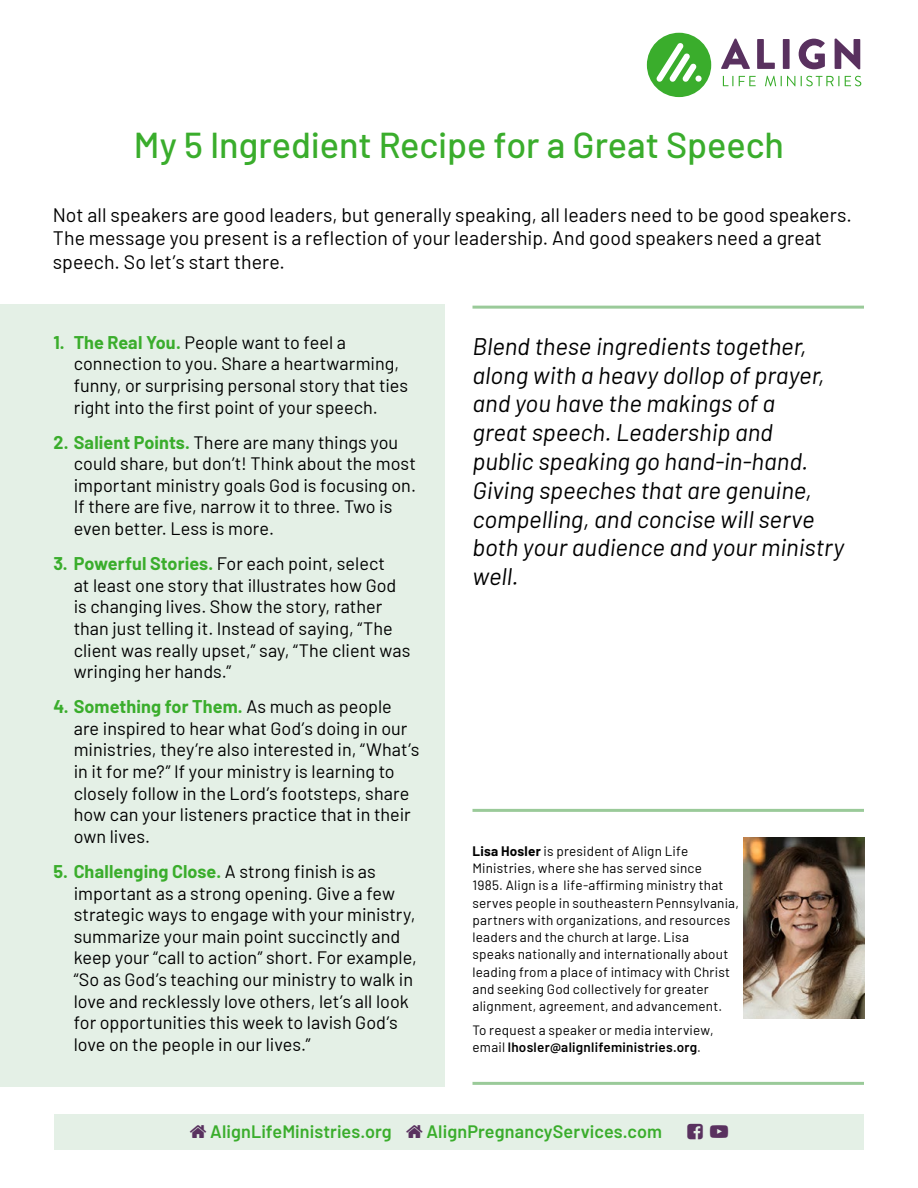
<style>
.page{position:relative;width:918px;height:1188px;background:#fff}
.page>*{position:absolute;margin:0;border:0;box-sizing:border-box;transform-origin:0 0}
.t1{font:500 36px "Barlow";color:#3aad2c}
.t2{font:italic 24px/28.8px "Barlow";color:#000}
.t3{font:19.5px/23.4px "Barlow";color:#000}
.t4{font:18px/21.6px "Barlow";color:#000}
.t5{font:600 18px "Barlow";letter-spacing:.005em;color:#3aad2c}
.t6{font:13.5px/17.2px "Barlow";letter-spacing:.015em;color:#000}
.s1{font-weight:700;color:#3aad2c}
.s2{font-weight:700}
.s3{font-weight:600}
</style>
<div class="page">
<div style="left:0;top:304px;width:444px;height:783px;background:#e4f0e6"></div>
<div style="left:54px;top:1114px;width:810px;height:35px;background:#e4f0e6"></div>
<hr style="left:472px;top:306px;width:392px;height:3px;background:#9aca99">
<hr style="left:472px;top:1082px;width:392px;height:3px;background:#9aca99">
<hr style="left:472px;top:809px;width:392px;height:3px;background:#9aca99">
<img style="left:743px;top:837px;width:122px;height:181px">
<svg style="left:721px;top:39px;width:29px;height:30px"></svg>
<svg style="left:757px;top:39px;width:18px;height:30px"></svg>
<div style="left:783px;top:39px;width:7px;height:30px;background:#59315f"></div>
<svg style="left:799px;top:39px;width:26px;height:30px"></svg>
<svg style="left:835px;top:39px;width:25px;height:30px"></svg>
<svg style="left:723px;top:76px;width:10px;height:10px"></svg>
<svg style="left:739px;top:76px;width:17px;height:10px"></svg>
<svg style="left:765px;top:76px;width:30px;height:10px"></svg>
<svg style="left:801px;top:76px;width:38px;height:10px"></svg>
<svg style="left:845px;top:76px;width:16px;height:10px"></svg>
<div style="left:647px;top:33px;width:64px;height:64px;background:#3aad2c;border-radius:50%"></div>
<svg style="left:656px;top:43px;width:41px;height:39px"></svg>
<svg style="left:695px;top:75px;width:7px;height:7px"></svg>
<h1 class="t1" style="left:134px;top:119px;width:652px">My 5 Ingredient Recipe for a Great Speech</h1>
<p class="t3" style="left:53px;top:202px;width:800px">Not all speakers are good leaders, but generally speaking, all leaders need to be good speakers.<br>The message you present is a reflection of your leadership. And good speakers need a great speech. So let’s start there.</p>
<p class="t4" style="left:74px;top:330px;width:336px;text-indent:-20px"><span class="s1">1. The Real You.</span> People want to feel a connection to you. Share a heartwarming, funny, or surprising personal story that ties right into the first point of your speech.</p>
<p class="t4" style="left:74px;top:430px;width:344px;text-indent:-20px"><span class="s1">2. Salient Points.</span> There are many things you could share, but don’t! Think about the most important ministry goals God is focusing on.<br>If there are five, narrow it to three. Two is even better. Less is more.</p>
<p class="t4" style="left:74px;top:551px;width:338px;text-indent:-20px"><span class="s1">3. Powerful Stories.</span> For each point, select<br>at least one story that illustrates how God is changing lives. Show the story, rather than just telling it. Instead of saying, “The client was really upset,” say, “The client was wringing her hands.”</p>
<p class="t4" style="left:74px;top:695px;width:347px;text-indent:-20px"><span class="s1">4. Something for Them.</span> As much as people are inspired to hear what God’s doing in our ministries, they’re also interested in, “What’s in it for me?” If your ministry is learning to closely follow in the Lord’s footsteps, share how can your listeners practice that in their own lives.</p>
<p class="t4" style="left:74px;top:859px;width:345px;text-indent:-20px"><span class="s1">5. Challenging Close.</span> A strong finish is as important as a strong opening. Give a few strategic ways to engage with your ministry, summarize your main point succinctly and keep your “call to action” short. For example, “So as God’s teaching our ministry to walk in love and recklessly love others, let’s all look for opportunities this week to lavish God’s love on the people in our lives.”</p>
<p class="t2" style="left:472px;top:330px;width:373px">Blend these ingredients together, along with a heavy dollop of prayer, and you have the makings of a<br>great speech. Leadership and<br>public speaking go hand-in-hand.<br>Giving speeches that are genuine, compelling, and concise will serve both your audience and your ministry well.</p>
<p class="t6" style="left:472px;top:841px;width:268px"><span class="s2">Lisa Hosler</span> is president of Align Life Ministries, where she has served since<br>1985. Align is a life-affirming ministry that serves people in southeastern Pennsylvania, partners with organizations, and resources leaders and the church at large. Lisa<br>speaks nationally and internationally about leading from a place of intimacy with Christ and seeking God collectively for greater alignment, agreement, and advancement.</p>
<p class="t6" style="left:472px;top:1021px;width:243px">To request a speaker or media interview, email <span class="s3">lhosler@alignlifeministries.org</span>.</p>
<p class="t5" style="left:210px;top:1118px;width:183px">AlignLifeMinistries.org</p>
<p class="t5" style="left:427px;top:1118px;width:237px">AlignPregnancyServices.com</p>
</div>
